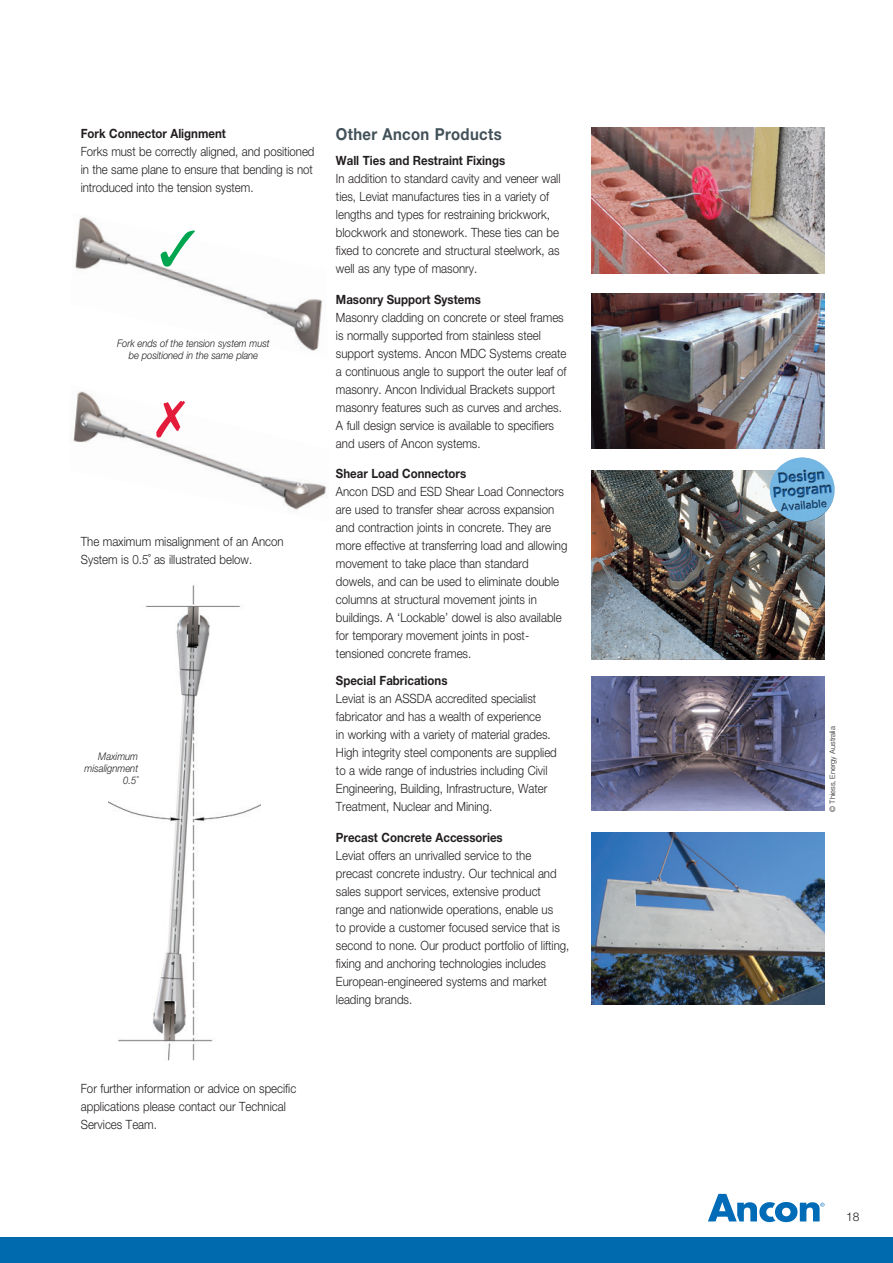
<style>
.page{position:relative;width:893px;height:1263px;background:#fff}
.page>*{position:absolute;margin:0;border:0;box-sizing:border-box;transform-origin:0 0}
.t1{font:700 16.5px "Helvetica Neue";letter-spacing:.025em;color:#425159;scale:.9 1}
.t2{font:300 12.75px/18px "Helvetica Neue";color:#231f20;scale:.9 1}
.t3{font:700 12.75px "Helvetica Neue";color:#231f20;scale:.9 1}
.t4{font:300 12px "Helvetica Neue";color:#231f20}
.t5{font:italic 300 10.5px/12px "Helvetica Neue";letter-spacing:-.005em;color:#231f20;text-align:right;scale:.9 1}
.t6{font:300 7.5px "Helvetica Neue";color:#231f20}
</style>
<div class="page">
<img style="left:108px;top:585px;width:152px;height:475px">
<img style="left:591px;top:470px;width:234px;height:189px">
<img style="left:591px;top:128px;width:234px;height:145px">
<img style="left:591px;top:294px;width:234px;height:155px">
<img style="left:591px;top:677px;width:234px;height:134px">
<img style="left:591px;top:832px;width:234px;height:172px">
<img style="left:770px;top:457px;width:65px;height:65px">
<div style="left:0;top:1238px;width:893px;height:25px;background:#006aae"></div>
<svg style="left:708px;top:1194px;width:116px;height:28px"></svg>
<svg style="left:73px;top:391px;width:253px;height:119px"></svg>
<svg style="left:75px;top:217px;width:247px;height:134px"></svg>
<p class="t3" style="left:81px;top:125px;width:163px">Fork Connector Alignment</p>
<p class="t2" style="left:81px;top:142px;width:261px">Forks must be correctly aligned, and positioned in the same plane to ensure that bending is not introduced into the tension system.</p>
<p class="t5" style="left:117px;top:338px;width:171px;text-align:center">Fork ends of the tension system must be positioned in the same plane</p>
<p class="t2" style="left:81px;top:532px;width:227px">The maximum misalignment of an Ancon<br>System is 0.5˚ as illustrated below.</p>
<p class="t5" style="left:85px;top:750px;width:61px">Maximum misalignment<br>0.5˚</p>
<p class="t1" style="left:336px;top:124px;width:186px">Other Ancon Products</p>
<p class="t3" style="left:336px;top:152px;width:190px">Wall Ties and Restraint Fixings</p>
<p class="t2" style="left:336px;top:169px;width:251px">In addition to standard cavity and veneer wall ties, Leviat manufactures ties in a variety of lengths and types for restraining brickwork, blockwork and stonework. These ties can be fixed to concrete and structural steelwork, as well as any type of masonry.</p>
<p class="t3" style="left:336px;top:291px;width:163px">Masonry Support Systems</p>
<p class="t2" style="left:336px;top:308px;width:258px">Masonry cladding on concrete or steel frames is normally supported from stainless steel support systems. Ancon MDC Systems create a continuous angle to support the outer leaf of masonry. Ancon Individual Brackets support masonry features such as curves and arches.<br>A full design service is available to specifiers and users of Ancon systems.</p>
<p class="t3" style="left:336px;top:466px;width:146px">Shear Load Connectors</p>
<p class="t2" style="left:336px;top:483px;width:259px">Ancon DSD and ESD Shear Load Connectors are used to transfer shear across expansion and contraction joints in concrete. They are more effective at transferring load and allowing movement to take place than standard dowels, and can be used to eliminate double columns at structural movement joints in buildings. A ‘Lockable’ dowel is also available for temporary movement joints in post&shy;tensioned concrete frames.</p>
<p class="t3" style="left:336px;top:672px;width:126px">Special Fabrications</p>
<p class="t2" style="left:336px;top:689px;width:247px">Leviat is an ASSDA accredited specialist fabricator and has a wealth of experience<br>in working with a variety of material grades.<br>High integrity steel components are supplied to a wide range of industries including Civil Engineering, Building, Infrastructure, Water Treatment, Nuclear and Mining.</p>
<p class="t3" style="left:336px;top:829px;width:187px">Precast Concrete Accessories</p>
<p class="t2" style="left:336px;top:846px;width:261px">Leviat offers an unrivalled service to the precast concrete industry. Our technical and sales support services, extensive product range and nationwide operations, enable us<br>to provide a customer focused service that is second to none. Our product portfolio of lifting, fixing and anchoring technologies includes European-engineered systems and market leading brands.</p>
<p class="t2" style="left:81px;top:1079px;width:241px">For further information or advice on specific applications please contact our Technical<br>Services Team.</p>
<p class="t6" style="left:828px;top:812px;width:87px;rotate:-90deg">© Thiess, Energy Australia</p>
<p class="t4" style="left:846px;top:1210px;width:15px">18</p>
</div>
